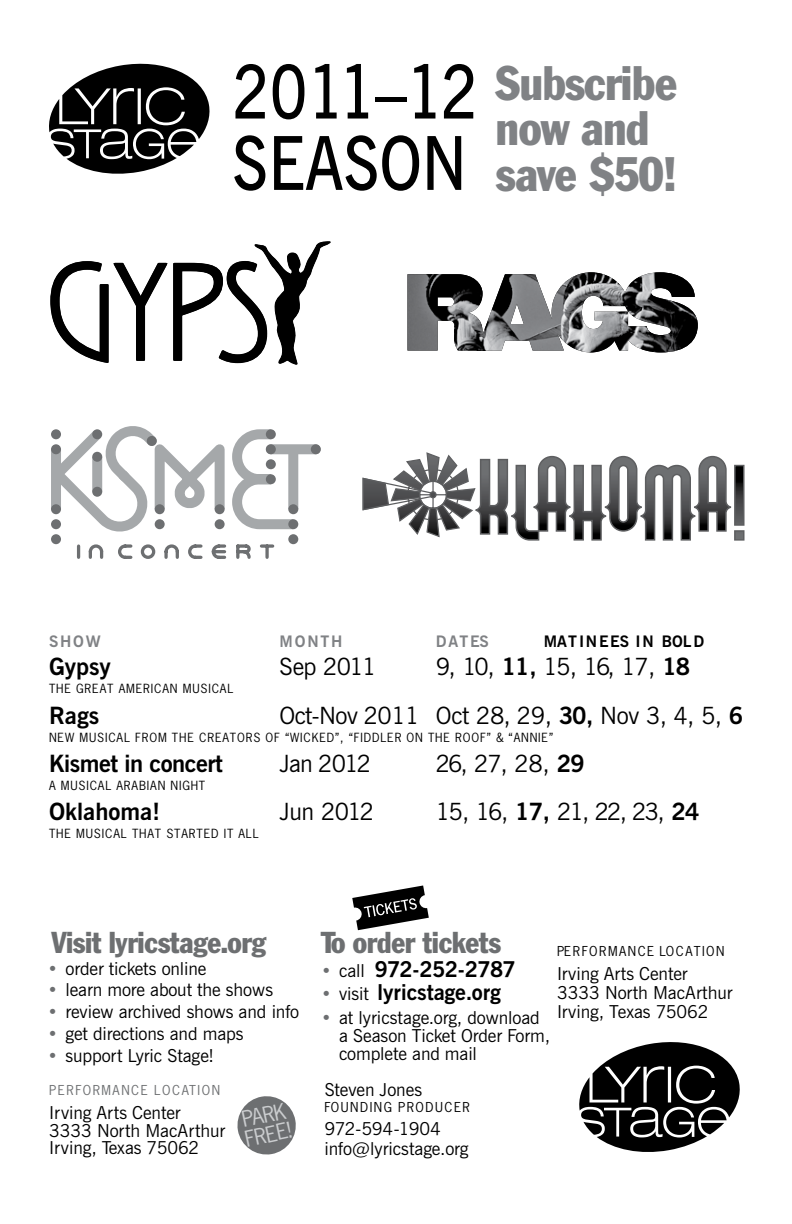
<style>
.page{position:relative;width:792px;height:1224px;background:#fff}
.page>*{position:absolute;margin:0;border:0;box-sizing:border-box;transform-origin:0 0}
.t1{font:600 74.2px/71.4px "News Gothic BT";color:#000;scale:.84 1}
.t2{font:condensed 47.6px/45.6px "Franklin Gothic";letter-spacing:-.02em;color:#808285}
.t3{font:condensed 29.8px "Franklin Gothic";letter-spacing:-.01em;color:#6d6f71}
.t4{font:23.8px "News Gothic BT";letter-spacing:-.025em;color:#000}
.t5{font:700 23.8px "News Gothic BT";letter-spacing:-.005em;color:#000}
.t6{font:700 21.8px "News Gothic BT";letter-spacing:-.005em;color:#000}
.t7{font:700 21.8px "News Gothic BT";letter-spacing:-.03em;color:#000}
.t8{font:20.8px/19.8px "News Gothic Std";color:#cbcdcf}
.t9{font:17.8px/17.8px "News Gothic BT";letter-spacing:-.005em;color:#000}
.t10{font:700 15.8px "News Gothic BT";letter-spacing:.115em;color:#808285}
.t11{font:700 15.8px "News Gothic BT";letter-spacing:.105em;color:#000}
.t12{font:12.8px "News Gothic Std";letter-spacing:.115em;color:#000}
.t13{font:12.8px "News Gothic Std";letter-spacing:.12em;color:#6d6f71}
.t14{font:11.8px "News Gothic Std";letter-spacing:.07em;color:#000}
.s1{font-weight:700}
.s2{color:#6d6f71}
.s3{font-weight:400;font-size:17.8px;color:#6d6f71}
.s4{font-weight:400;font-size:17.8px}
</style>
<div class="page">
<svg style="left:352px;top:885px;width:77px;height:45px"></svg>
<svg style="left:237px;top:1096px;width:59px;height:59px"></svg>
<svg style="left:49px;top:63px;width:161px;height:111px"></svg>
<svg style="left:579px;top:1042px;width:161px;height:110px"></svg>
<div style="left:271px;top:444px;width:45px;height:10px;background:#a5a8aa"></div>
<div style="left:311px;top:444px;width:10px;height:10px;background:#6d6f71;border-radius:50%"></div>
<svg style="left:51px;top:426px;width:252px;height:133px"></svg>
<img style="left:407px;top:272px;width:291px;height:80px">
<svg style="left:50px;top:241px;width:281px;height:124px"></svg>
<svg style="left:362px;top:452px;width:383px;height:89px"></svg>
<h1 class="t1" style="left:232px;top:56px;width:294px">2011–12<br>SEASON</h1>
<h2 class="t2" style="left:496px;top:59px;width:184px">Subscribe now and save $50!</h2>
<p class="t10" style="left:49px;top:632px;width:53px">SHOW</p>
<p class="t10" style="left:280px;top:632px;width:64px">MONTH</p>
<p class="t10" style="left:436px;top:632px;width:55px">DATES</p>
<p class="t11" style="left:544px;top:632px;width:162px">MATINEES IN BOLD</p>
<h3 class="t5" style="left:49px;top:652px;width:63px">Gypsy</h3>
<h3 class="t4" style="left:280px;top:652px;width:99px">Sep 2011</h3>
<h3 class="t4" style="left:436px;top:652px;width:256px">9, 10, <span class="s1">11,</span> 15, 16, 17, <span class="s1">18</span></h3>
<p class="t14" style="left:49px;top:681px;width:186px">THE GREAT AMERICAN MUSICAL</p>
<h3 class="t5" style="left:49px;top:701px;width:52px">Rags</h3>
<h3 class="t4" style="left:280px;top:701px;width:465px">Oct-Nov 2011 Oct 28, 29, <span class="s1">30,</span> Nov 3, 4, 5, <span class="s1">6</span></h3>
<p class="t14" style="left:49px;top:730px;width:506px">NEW MUSICAL FROM THE CREATORS OF “WICKED”, “FIDDLER ON THE ROOF” &amp; “ANNIE”</p>
<h3 class="t5" style="left:49px;top:749px;width:175px">Kismet in concert</h3>
<h3 class="t4" style="left:280px;top:749px;width:93px">Jan 2012</h3>
<h3 class="t4" style="left:436px;top:749px;width:150px">26, 27, 28, <span class="s1">29</span></h3>
<p class="t14" style="left:49px;top:778px;width:158px">A MUSICAL ARABIAN NIGHT</p>
<h3 class="t5" style="left:49px;top:798px;width:113px">Oklahoma!</h3>
<h3 class="t4" style="left:280px;top:798px;width:96px">Jun 2012</h3>
<h3 class="t4" style="left:436px;top:798px;width:265px">15, 16, <span class="s1">17,</span> 21, 22, 23, <span class="s1">24</span></h3>
<p class="t14" style="left:49px;top:826px;width:211px">THE MUSICAL THAT STARTED IT ALL</p>
<h3 class="t3" style="left:52px;top:924px;width:216px">Visit lyricstage.org</h3>
<p class="t9" style="left:48px;top:959px;width:160px"><span class="s2">•</span> order tickets online</p>
<p class="t9" style="left:48px;top:981px;width:227px"><span class="s2">•</span> learn more about the shows</p>
<p class="t9" style="left:48px;top:1003px;width:253px"><span class="s2">•</span> review archived shows and info</p>
<p class="t9" style="left:48px;top:1025px;width:197px"><span class="s2">•</span> get directions and maps</p>
<p class="t9" style="left:48px;top:1046px;width:168px"><span class="s2">•</span> support Lyric Stage!</p>
<p class="t13" style="left:49px;top:1082px;width:172px">PERFORMANCE LOCATION</p>
<p class="t9" style="left:49px;top:1103px;width:178px">Irving Arts Center<br>3333 North MacArthur<br>Irving, Texas 75062</p>
<p class="t8" style="left:239px;top:1110px;width:48px;rotate:-12deg">PARK<br>FREE!</p>
<h3 class="t3" style="left:321px;top:924px;width:181px">To order tickets</h3>
<p class="t7" style="left:321px;top:956px;width:196px"><span class="s3">•</span> <span class="s4">call</span> 972-252-2787</p>
<p class="t6" style="left:321px;top:979px;width:181px"><span class="s3">•</span> <span class="s4">visit</span> lyricstage.org</p>
<p class="t9" style="left:339px;top:1009px;width:213px;text-indent:-18px"><span class="s2">•</span> at lyricstage.org, download a Season Ticket Order Form, complete and mail</p>
<p class="t9" style="left:325px;top:1081px;width:99px">Steven Jones</p>
<p class="t12" style="left:325px;top:1099px;width:147px">FOUNDING PRODUCER</p>
<p class="t9" style="left:325px;top:1118px;width:145px;line-height:20.2px">972-594-1904 info@lyricstage.org</p>
<p class="t12" style="left:557px;top:943px;width:169px">PERFORMANCE LOCATION</p>
<p class="t9" style="left:557px;top:965px;width:177px;line-height:18.8px">Irving Arts Center<br>3333 North MacArthur<br>Irving, Texas 75062</p>
</div>
